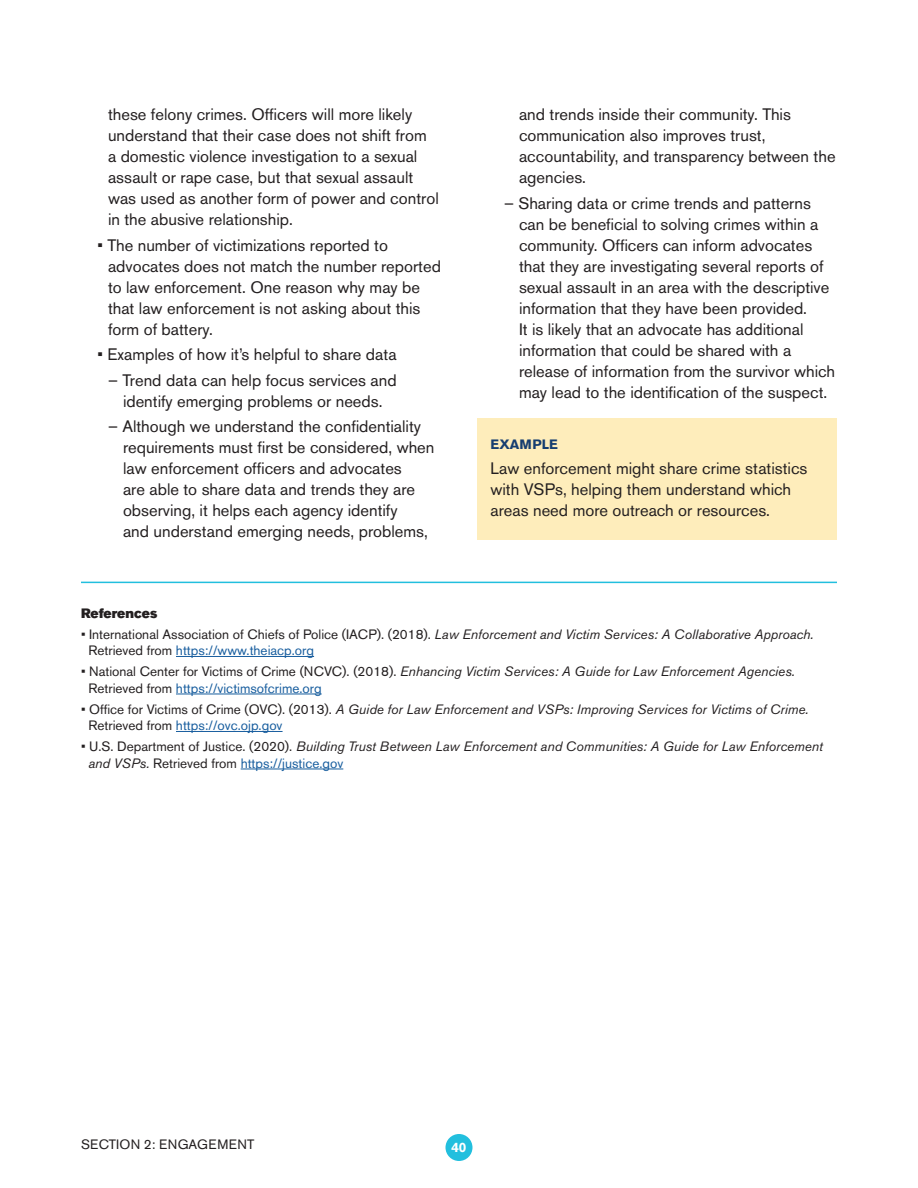
<style>
.page{position:relative;width:918px;height:1188px;background:#fff}
.page>*{position:absolute;margin:0;border:0;box-sizing:border-box;transform-origin:0 0}
.t1{font:16.5px/21px "Akzidenz Grotesk BE";color:#231f20}
.t2{font:13.5px/16.5px "Akzidenz Grotesk BE";color:#231f20}
.t3{font:italic 13.5px/16.5px "Akzidenz Grotesk BE";color:#231f20}
.t4{font:13.5px "Akzidenz Grotesk BE";letter-spacing:.02em;color:#231f20}
.t5{font:13.5px "Akzidenz Grotesk BE Super";color:#231f20}
.t6{font:700 13.5px "Akzidenz Grotesk BE";color:#163e70}
.t7{font:700 13.5px "Akzidenz Grotesk BE";color:#fff}
.s1{font-style:italic}
.s2{color:#175d9e}
.s3{font-style:normal}
.s4{font-style:normal;color:#175d9e}
</style>
<div class="page">
<div style="left:446px;top:1134px;width:26px;height:27px;background:#22bfde;border-radius:50%"></div>
<div style="left:477px;top:418px;width:360px;height:122px;background:#feedbb"></div>
<hr style="left:81px;top:582px;width:756px;height:1px;background:#22bfde">
<hr style="left:176px;top:656px;width:138px;height:1px;background:#175d9e">
<hr style="left:176px;top:694px;width:146px;height:1px;background:#175d9e">
<hr style="left:176px;top:731px;width:107px;height:1px;background:#175d9e">
<hr style="left:241px;top:769px;width:102px;height:1px;background:#175d9e">
<p class="t1" style="left:108px;top:104px;width:332px">these felony crimes. Officers will more likely understand that their case does not shift from a domestic violence investigation to a sexual assault or rape case, but that sexual assault was used as another form of power and control in the abusive relationship.</p>
<p class="t1" style="left:108px;top:235px;width:334px;text-indent:-10px">• The number of victimizations reported to advocates does not match the number reported to law enforcement. One reason why may be that law enforcement is not asking about this form of battery.</p>
<p class="t1" style="left:98px;top:344px;width:301px">• Examples of how it’s helpful to share data</p>
<p class="t1" style="left:108px;top:370px;width:290px;text-align:center">– Trend data can help focus services and identify emerging problems or needs.</p>
<p class="t1" style="left:123px;top:416px;width:313px;text-indent:-15px">– Although we understand the confidentiality requirements must first be considered, when law enforcement officers and advocates<br>are able to share data and trends they are observing, it helps each agency identify<br>and understand emerging needs, problems,</p>
<p class="t1" style="left:519px;top:104px;width:318px">and trends inside their community. This communication also improves trust, accountability, and transparency between the agencies.</p>
<p class="t1" style="left:519px;top:193px;width:318px;text-indent:-15px">– Sharing data or crime trends and patterns can be beneficial to solving crimes within a community. Officers can inform advocates that they are investigating several reports of sexual assault in an area with the descriptive information that they have been provided.<br>It is likely that an advocate has additional information that could be shared with a release of information from the survivor which may lead to the identification of the suspect.</p>
<p class="t6" style="left:490px;top:436px;width:69px">EXAMPLE</p>
<p class="t1" style="left:490px;top:458px;width:319px">Law enforcement might share crime statistics with VSPs, helping them understand which areas need more outreach or resources.</p>
<p class="t5" style="left:81px;top:605px;width:78px">References</p>
<p class="t2" style="left:88px;top:626px;width:727px;text-indent:-8px">• International Association of Chiefs of Police (IACP). (2018). <span class="s1">Law Enforcement and Victim Services: A Collaborative Approach.<br></span>Retrieved from <span class="s2">https://www.theiacp.org</span></p>
<p class="t2" style="left:88px;top:663px;width:708px;text-indent:-8px">• National Center for Victims of Crime (NCVC). (2018). <span class="s1">Enhancing Victim Services: A Guide for Law Enforcement Agencies.<br></span>Retrieved from <span class="s2">https://victimsofcrime.org</span></p>
<p class="t3" style="left:88px;top:701px;width:722px;text-indent:-8px"><span class="s3">• Office for Victims of Crime (OVC). (2013).</span> A Guide for Law Enforcement and VSPs: Improving Services for Victims of Crime.<br><span class="s3">Retrieved from</span> <span class="s4">https://ovc.ojp.gov</span></p>
<p class="t3" style="left:88px;top:738px;width:736px;text-indent:-8px"><span class="s3">• U.S. Department of Justice. (2020).</span> Building Trust Between Law Enforcement and Communities: A Guide for Law Enforcement and VSPs. <span class="s3">Retrieved from</span> <span class="s4">https://justice.gov</span></p>
<p class="t4" style="left:81px;top:1136px;width:175px">SECTION 2: ENGAGEMENT</p>
<p class="t7" style="left:451px;top:1139px;width:17px">40</p>
</div>
